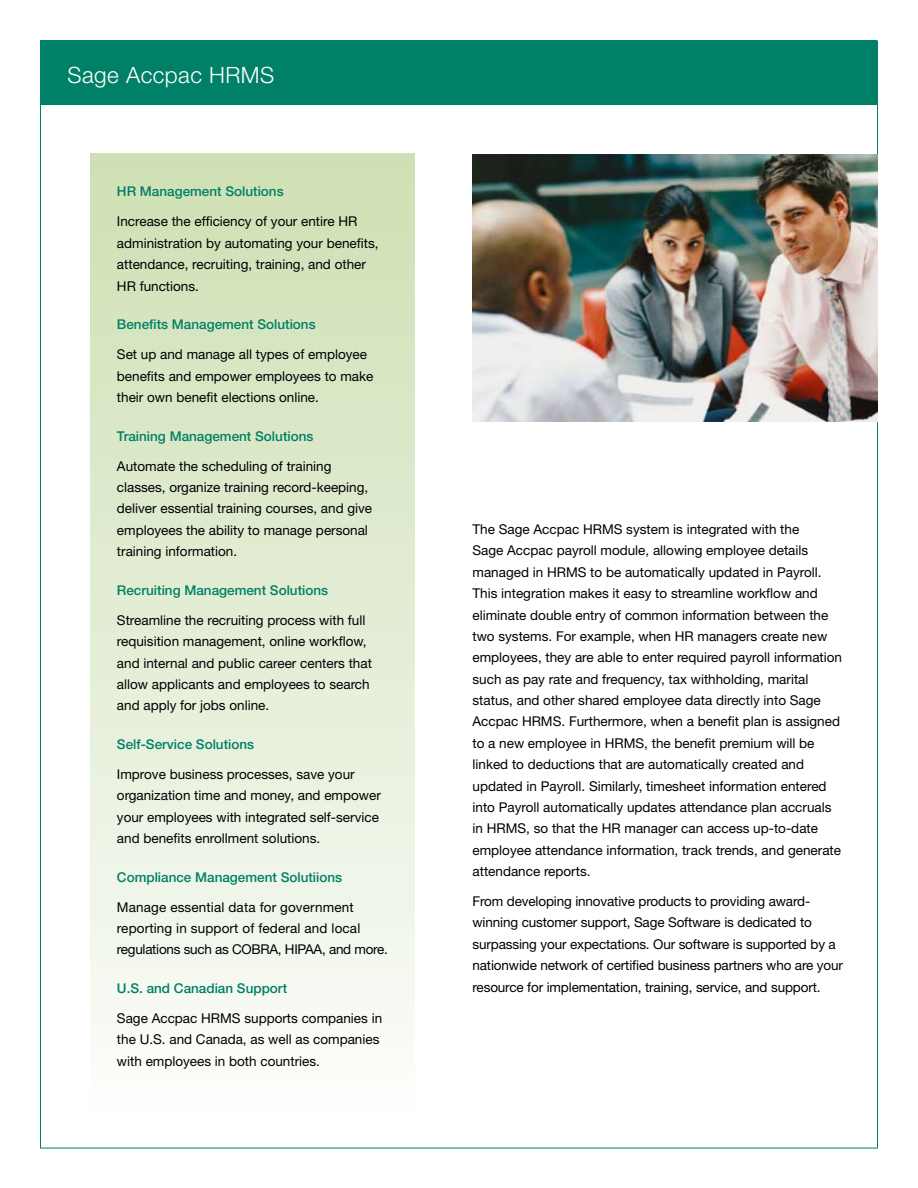
<style>
.page{position:relative;width:918px;height:1188px;background:#fff}
.page>*{position:absolute;margin:0;border:0;box-sizing:border-box;transform-origin:0 0}
.t1{font:300 22.5px "Helvetica Neue";letter-spacing:.02em;color:#fff}
.t2{font:13.5px/21.3px "Helvetica Neue";color:#000}
.t3{font:500 13.5px "Helvetica Neue";color:#008066}
</style>
<div class="page">
<div style="left:91px;top:153px;width:324px;height:971px;background:linear-gradient(to bottom,#cddfb3,#fcfdfb)"></div>
<div style="left:40px;top:40px;width:838px;height:65px;background:#008066"></div>
<img style="left:472px;top:154px;width:405px;height:268px">
<h1 class="t1" style="left:68px;top:61px;width:208px">Sage Accpac HRMS</h1>
<p class="t3" style="left:117px;top:184px;width:168px">HR Management Solutions</p>
<p class="t2" style="left:117px;top:211px;width:263px">Increase the efficiency of your entire HR administration by automating your benefits, attendance, recruiting, training, and other HR functions.</p>
<p class="t3" style="left:117px;top:316px;width:200px">Benefits Management Solutions</p>
<p class="t2" style="left:117px;top:344px;width:258px">Set up and manage all types of employee benefits and empower employees to make their own benefit elections online.</p>
<p class="t3" style="left:117px;top:428px;width:198px">Training Management Solutions</p>
<p class="t2" style="left:117px;top:455px;width:257px">Automate the scheduling of training classes, organize training record-keeping, deliver essential training courses, and give employees the ability to manage personal training information.</p>
<p class="t3" style="left:117px;top:582px;width:213px">Recruiting Management Solutions</p>
<p class="t2" style="left:117px;top:609px;width:257px">Streamline the recruiting process with full requisition management, online workflow, and internal and public career centers that allow applicants and employees to search and apply for jobs online.</p>
<p class="t3" style="left:117px;top:736px;width:139px">Self-Service Solutions</p>
<p class="t2" style="left:117px;top:763px;width:265px">Improve business processes, save your organization time and money, and empower your employees with integrated self-service and benefits enrollment solutions.</p>
<p class="t3" style="left:117px;top:869px;width:227px">Compliance Management Solutiions</p>
<p class="t2" style="left:117px;top:896px;width:272px">Manage essential data for government reporting in support of federal and local regulations such as COBRA, HIPAA, and more.</p>
<p class="t3" style="left:117px;top:980px;width:172px">U.S. and Canadian Support</p>
<p class="t2" style="left:117px;top:1007px;width:267px">Sage Accpac HRMS supports companies in the U.S. and Canada, as well as companies with employees in both countries.</p>
<p class="t2" style="left:472px;top:518px;width:371px">The Sage Accpac HRMS system is integrated with the<br>Sage Accpac payroll module, allowing employee details managed in HRMS to be automatically updated in Payroll.<br>This integration makes it easy to streamline workflow and eliminate double entry of common information between the two systems. For example, when HR managers create new employees, they are able to enter required payroll information such as pay rate and frequency, tax withholding, marital status, and other shared employee data directly into Sage Accpac HRMS. Furthermore, when a benefit plan is assigned to a new employee in HRMS, the benefit premium will be linked to deductions that are automatically created and updated in Payroll. Similarly, timesheet information entered into Payroll automatically updates attendance plan accruals in HRMS, so that the HR manager can access up-to-date employee attendance information, track trends, and generate attendance reports.</p>
<p class="t2" style="left:472px;top:890px;width:372px">From developing innovative products to providing award&shy;winning customer support, Sage Software is dedicated to surpassing your expectations. Our software is supported by a nationwide network of certified business partners who are your resource for implementation, training, service, and support.</p>
</div>
